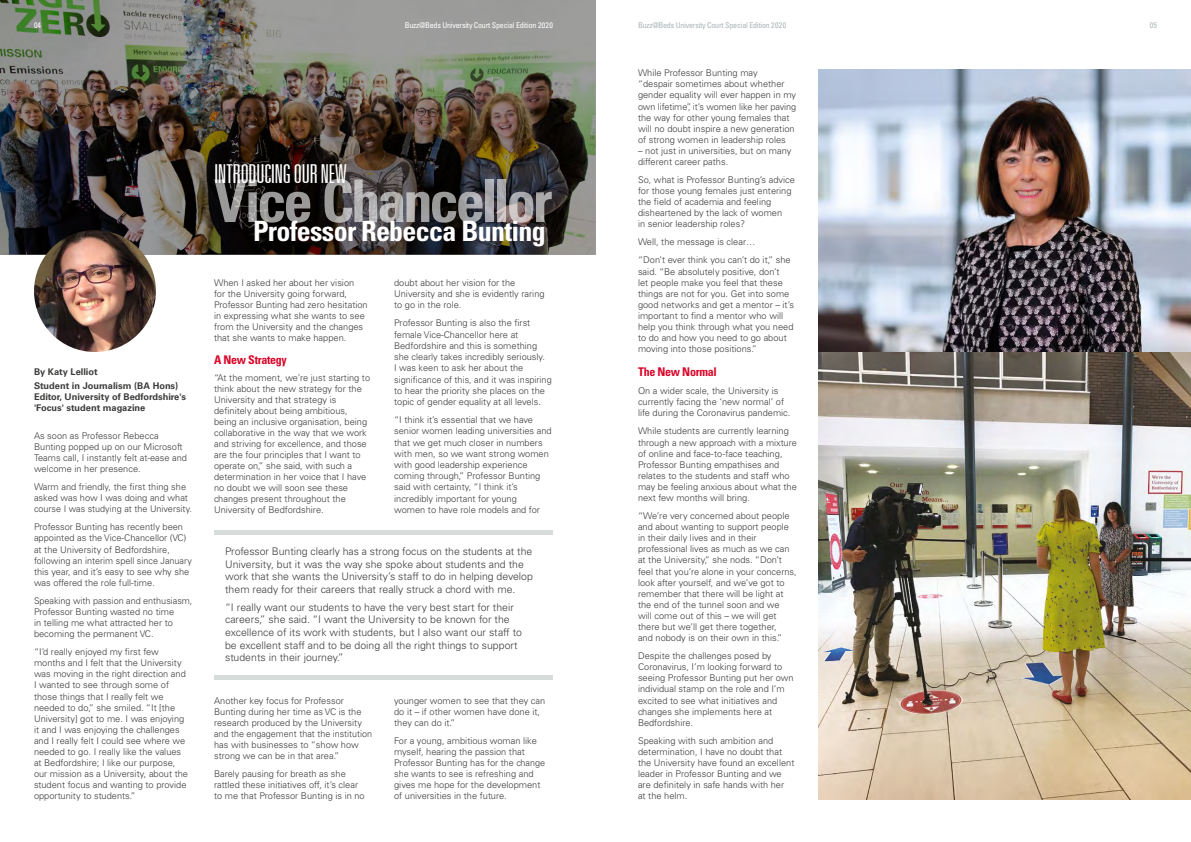
<style>
.page{position:relative;width:1191px;height:842px;background:#fff}
.page>*{position:absolute;margin:0;border:0;box-sizing:border-box;transform-origin:0 0}
.t1{font:700 condensed 58.9px "Univers";letter-spacing:-.055em;color:#fff}
.t2{font:700 condensed 28px "Univers";letter-spacing:-.025em;color:#fff}
.t3{font:300 ultra-condensed 26.1px "Univers LT";letter-spacing:-.03em;color:#fff}
.t4{font:700 condensed 12px "Univers";letter-spacing:-.025em;color:#da0629}
.t5{font:300 10.5px/12.6px "Univers";color:#3c3c3b}
.t6{font:300 9.2px/11.1px "Univers";color:#3c3c3b}
.t7{font:700 9.2px/14px "Univers";color:#3c3c3b}
.t8{font:condensed 8px "Univers";letter-spacing:-.025em;color:#fff}
.t9{font:condensed 8px "Univers";letter-spacing:-.025em;color:#aab5b7}
</style>
<div class="page">
<img style="left:0;top:0;width:595px;height:255px">
<div style="left:214px;top:530px;width:339px;height:5px;background:#d5dcd9"></div>
<div style="left:214px;top:675px;width:339px;height:5px;background:#d5dcd9"></div>
<img style="left:818px;top:70px;width:373px;height:729px">
<img style="left:34px;top:230px;width:122px;height:122px;border-radius:61px">
<p class="t8" style="left:34px;top:20px;width:9px">04</p>
<p class="t8" style="left:405px;top:20px;width:150px">Buzz@Beds University Court Special Edition 2020</p>
<p class="t9" style="left:638px;top:20px;width:150px">Buzz@Beds University Court Special Edition 2020</p>
<p class="t9" style="left:1149px;top:20px;width:9px">05</p>
<p class="t7" style="left:34px;top:364px;width:146px">By Katy Lelliot<br>Student in Journalism (BA Hons)</p>
<p class="t7" style="left:34px;top:391px;width:154px;line-height:11.1px">Editor, University of Bedfordshire's 'Focus' student magazine</p>
<p class="t6" style="left:34px;top:430px;width:154px">As soon as Professor Rebecca<br>Bunting popped up on our Microsoft<br>Teams call, I instantly felt at-ease and welcome in her presence.</p>
<p class="t6" style="left:34px;top:481px;width:160px">Warm and friendly, the first thing she asked was how I was doing and what course I was studying at the University.</p>
<p class="t6" style="left:34px;top:521px;width:159px">Professor Bunting has recently been appointed as the Vice-Chancellor (VC) at the University of Bedfordshire, following an interim spell since January this year, and it’s easy to see why she was offered the role full-time.</p>
<p class="t6" style="left:34px;top:595px;width:160px">Speaking with passion and enthusiasm, Professor Bunting wasted no time<br>in telling me what attracted her to becoming the permanent VC.</p>
<p class="t6" style="left:34px;top:646px;width:156px">“I’d really enjoyed my first few months and I felt that the University was moving in the right direction and I wanted to see through some of those things that I really felt we needed to do,” she smiled. “It [the University] got to me. I was enjoying it and I was enjoying the challenges and I really felt I could see where we needed to go. I really like the values at Bedfordshire; I like our purpose, our mission as a University, about the student focus and wanting to provide opportunity to students.”</p>
<h3 class="t3" style="left:214px;top:160px;width:134px">INTRODUCING OUR NEW</h3>
<h2 class="t2" style="left:253px;top:214px;width:294px">Professor Rebecca Bunting</h2>
<h1 class="t1" style="left:214px;top:165px;width:340px">Vice Chancellor</h1>
<p class="t6" style="left:394px;top:277px;width:152px">doubt about her vision for the<br>University and she is evidently raring to go in the role.</p>
<p class="t6" style="left:394px;top:318px;width:159px">Professor Bunting is also the first female Vice-Chancellor here at Bedfordshire and this is something she clearly takes incredibly seriously.<br>I was keen to ask her about the significance of this, and it was inspiring to hear the priority she places on the topic of gender equality at all levels.</p>
<p class="t6" style="left:394px;top:414px;width:159px">“I think it’s essential that we have senior women leading universities and that we get much closer in numbers with men, so we want strong women with good leadership experience coming through,” Professor Bunting said with certainty, “I think it’s incredibly important for young<br>women to have role models and for</p>
<p class="t6" style="left:214px;top:277px;width:155px">When I asked her about her vision<br>for the University going forward, Professor Bunting had zero hesitation in expressing what she wants to see from the University and the changes that she wants to make happen.</p>
<h3 class="t4" style="left:214px;top:352px;width:74px">A New Strategy</h3>
<p class="t6" style="left:214px;top:372px;width:158px">“At the moment, we’re just starting to think about the new strategy for the University and that strategy is definitely about being ambitious, being an inclusive organisation, being collaborative in the way that we work and striving for excellence, and those are the four principles that I want to operate on,” she said, with such a determination in her voice that I have no doubt we will soon see these changes present throughout the University of Bedfordshire.</p>
<p class="t5" style="left:225px;top:545px;width:309px">Professor Bunting clearly has a strong focus on the students at the University, but it was the way she spoke about students and the work that she wants the University’s staff to do in helping develop them ready for their careers that really struck a chord with me.</p>
<p class="t5" style="left:225px;top:601px;width:298px">“I really want our students to have the very best start for their careers,” she said. “I want the University to be known for the excellence of its work with students, but I also want our staff to be excellent staff and to be doing all the right things to support students in their journey.”</p>
<p class="t6" style="left:214px;top:695px;width:159px">Another key focus for Professor Bunting during her time as VC is the research produced by the University and the engagement that the institution has with businesses to “show how strong we can be in that area.”</p>
<p class="t6" style="left:214px;top:768px;width:152px">Barely pausing for breath as she rattled these initiatives off, it’s clear to me that Professor Bunting is in no</p>
<p class="t6" style="left:394px;top:695px;width:153px">younger women to see that they can do it – if other women have done it, they can do it.”</p>
<p class="t6" style="left:394px;top:735px;width:153px">For a young, ambitious woman like myself, hearing the passion that Professor Bunting has for the change she wants to see is refreshing and gives me hope for the development of universities in the future.</p>
<p class="t6" style="left:638px;top:67px;width:160px">While Professor Bunting may<br>“despair sometimes about whether gender equality will ever happen in my own lifetime”, it’s women like her paving the way for other young females that will no doubt inspire a new generation of strong women in leadership roles</p>
<p class="t6" style="left:638px;top:145px;width:155px">– not just in universities, but on many different career paths.</p>
<p class="t6" style="left:638px;top:174px;width:158px">So, what is Professor Bunting’s advice for those young females just entering the field of academia and feeling disheartened by the lack of women<br>in senior leadership roles?</p>
<p class="t6" style="left:638px;top:233px;width:154px;line-height:18px">Well, the message is clear…<br>“Don’t ever think you can’t do it,” she</p>
<p class="t6" style="left:638px;top:266px;width:157px">said. “Be absolutely positive, don’t<br>let people make you feel that these things are not for you. Get into some good networks and get a mentor – it’s important to find a mentor who will help you think through what you need to do and how you need to go about moving into those positions.”</p>
<h3 class="t4" style="left:638px;top:365px;width:80px">The New Normal</h3>
<p class="t6" style="left:638px;top:385px;width:154px">On a wider scale, the University is currently facing the ‘new normal’ of life during the Coronavirus pandemic.</p>
<p class="t6" style="left:638px;top:426px;width:160px">While students are currently learning through a new approach with a mixture of online and face-to-face teaching, Professor Bunting empathises and relates to the students and staff who may be feeling anxious about what the next few months will bring.</p>
<p class="t6" style="left:638px;top:510px;width:160px">“We’re very concerned about people and about wanting to support people in their daily lives and in their professional lives as much as we can at the University,” she nods. “Don’t feel that you’re alone in your concerns, look after yourself, and we’ve got to remember that there will be light at the end of the tunnel soon and we<br>will come out of this – we will get there but we’ll get there together,<br>and nobody is on their own in this.”</p>
<p class="t6" style="left:638px;top:650px;width:157px">Despite the challenges posed by<br>Coronavirus, I’m looking forward to seeing Professor Bunting put her own individual stamp on the role and I’m excited to see what initiatives and changes she implements here at<br>Bedfordshire.</p>
<p class="t6" style="left:638px;top:735px;width:158px">Speaking with such ambition and determination, I have no doubt that the University have found an excellent leader in Professor Bunting and we are definitely in safe hands with her<br>at the helm.</p>
</div>
